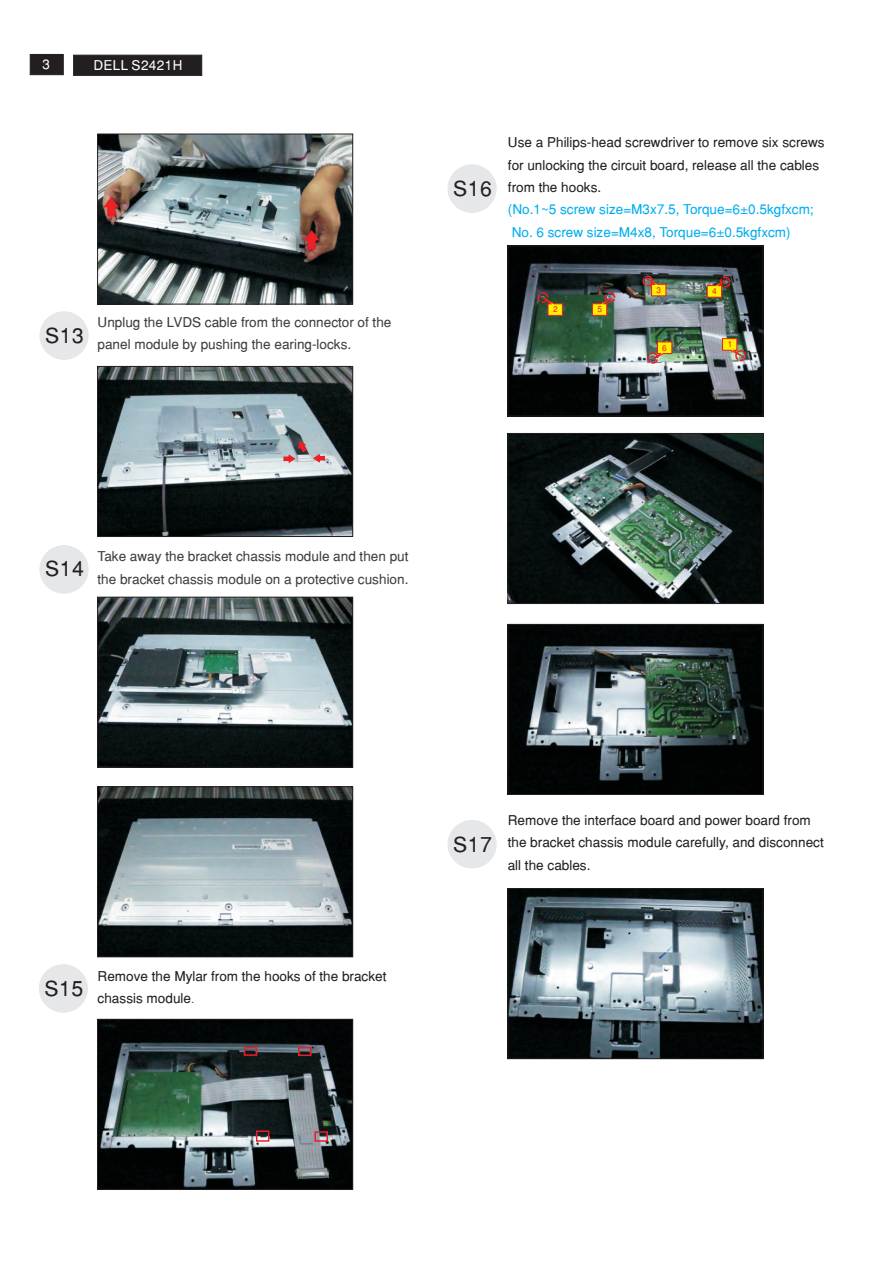
<style>
.page{position:relative;width:893px;height:1263px;background:#fff}
.page>*{position:absolute;margin:0;border:0;box-sizing:border-box;transform-origin:0 0}
.t1{font:21px "Helvetica";letter-spacing:.03em;color:#231f20}
.t2{font:13.5px/22.4px "Helvetica";color:#231f20}
.t3{font:13.5px/22.4px "Helvetica";color:#3e3e3f}
.t4{font:13.5px "Helvetica";letter-spacing:.03em;color:#fff}
.t5{font:8.25px "Helvetica";color:#ee1d23}
.s1{color:#00aeef}
.s2{font-family:"Helvetica Neue LT Std";color:#00aeef}
.s3{font-family:"Adobe Ming Std";font-weight:300}
</style>
<div class="page">
<div style="left:40px;top:312px;width:48px;height:48px;background:#e6e7e9;border:1px solid #e6e7e9;border-radius:50%"></div>
<div style="left:40px;top:545px;width:48px;height:48px;background:#e6e7e9;border:1px solid #e6e7e9;border-radius:50%"></div>
<img style="left:510px;top:890px;width:251px;height:167px">
<div style="left:508px;top:888px;width:255px;height:171px;border:1px solid #231f20"></div>
<div style="left:448px;top:165px;width:48px;height:48px;background:#e6e7e9;border:1px solid #e6e7e9;border-radius:50%"></div>
<div style="left:448px;top:820px;width:48px;height:48px;background:#e6e7e9;border:1px solid #e6e7e9;border-radius:50%"></div>
<div style="left:39px;top:964px;width:49px;height:48px;background:#e6e7e9;border:1px solid #e6e7e9;border-radius:50%"></div>
<img style="left:510px;top:435px;width:251px;height:167px">
<div style="left:508px;top:433px;width:255px;height:171px;border:1px solid #231f20"></div>
<img style="left:510px;top:626px;width:251px;height:167px">
<div style="left:508px;top:624px;width:255px;height:171px;border:1px solid #231f20"></div>
<img style="left:99px;top:789px;width:252px;height:166px">
<div style="left:97px;top:787px;width:256px;height:170px;border:1px solid #231f20"></div>
<div style="left:30px;top:54px;width:33px;height:21px;background:#231f20;border:1px solid #231f20"></div>
<div style="left:73px;top:55px;width:129px;height:21px;background:#231f20;border:1px solid #231f20"></div>
<img style="left:99px;top:368px;width:252px;height:167px">
<div style="left:97px;top:366px;width:256px;height:171px;border:1px solid #231f20"></div>
<svg style="left:313px;top:453px;width:12px;height:10px"></svg>
<svg style="left:283px;top:441px;width:24px;height:23px"></svg>
<img style="left:99px;top:136px;width:252px;height:166px">
<div style="left:97px;top:134px;width:256px;height:170px;border:1px solid #231f20"></div>
<svg style="left:303px;top:230px;width:17px;height:20px"></svg>
<svg style="left:103px;top:197px;width:16px;height:20px"></svg>
<img style="left:510px;top:248px;width:251px;height:166px">
<div style="left:508px;top:246px;width:255px;height:170px;border:1px solid #231f20"></div>
<svg style="left:641px;top:275px;width:26px;height:22px"></svg>
<div style="left:642px;top:276px;width:11px;height:10px;border:1px dashed #ee1d23;border-radius:50%"></div>
<svg style="left:706px;top:276px;width:26px;height:22px"></svg>
<svg style="left:647px;top:341px;width:26px;height:22px"></svg>
<div style="left:647px;top:353px;width:11px;height:11px;border:1px dashed #ee1d23;border-radius:50%"></div>
<svg style="left:537px;top:294px;width:26px;height:22px"></svg>
<div style="left:538px;top:292px;width:10px;height:11px;border:1px dashed #ee1d23;border-radius:50%"></div>
<svg style="left:592px;top:294px;width:25px;height:22px"></svg>
<div style="left:720px;top:277px;width:11px;height:11px;border:1px dashed #ee1d23;border-radius:50%"></div>
<div style="left:605px;top:292px;width:10px;height:11px;border:1px dashed #ee1d23;border-radius:50%"></div>
<div style="left:735px;top:350px;width:11px;height:11px;border:1px dashed #ee1d23;border-radius:50%"></div>
<svg style="left:722px;top:338px;width:25px;height:22px"></svg>
<img style="left:99px;top:1021px;width:252px;height:167px">
<div style="left:97px;top:1019px;width:256px;height:171px;border:1px solid #231f20"></div>
<div style="left:314px;top:1131px;width:14px;height:11px;border:1px solid #ee1d23"></div>
<div style="left:298px;top:1047px;width:13px;height:9px;border:1px solid #ee1d23"></div>
<div style="left:244px;top:1047px;width:13px;height:9px;border:1px solid #ee1d23"></div>
<div style="left:256px;top:1130px;width:13px;height:12px;border:1px solid #ee1d23"></div>
<img style="left:99px;top:599px;width:252px;height:166px">
<div style="left:97px;top:597px;width:256px;height:170px;border:1px solid #231f20"></div>
<p class="t4" style="left:42px;top:56px;width:9px">3</p>
<p class="t4" style="left:93px;top:60px;width:91px">DELL S2421H</p>
<h1 class="t1" style="left:45px;top:327px;width:40px">S13</h1>
<p class="t3" style="left:98px;top:312px;width:295px">Unplug the LVDS cable from the connector of the panel module by pushing the earing-locks.</p>
<h1 class="t1" style="left:453px;top:180px;width:40px">S16</h1>
<p class="t2" style="left:508px;top:133px;width:318px">Use a Philips-head screwdriver to remove six screws for unlocking the circuit board, release all the cables from the hooks.<br><span class="s1">(No.1~5 screw size=M3x7.5, Torque=6</span><span class="s2">±</span><span class="s1">0.5kgfxcm; No. 6 screw size=M4x8, Torque=6</span><span class="s2">±</span><span class="s1">0.5kgfxcm)</span></p>
<p class="t5" style="left:553px;top:306px;width:6px">2</p>
<p class="t5" style="left:597px;top:306px;width:6px">5</p>
<p class="t5" style="left:657px;top:287px;width:6px">3</p>
<p class="t5" style="left:712px;top:288px;width:6px">4</p>
<p class="t5" style="left:662px;top:344px;width:6px">6</p>
<p class="t5" style="left:728px;top:341px;width:6px">1</p>
<h1 class="t1" style="left:45px;top:561px;width:40px">S14</h1>
<p class="t3" style="left:98px;top:547px;width:312px">Take away the bracket chassis module and then put the bracket chassis module on a protective cushion.</p>
<h1 class="t1" style="left:45px;top:980px;width:40px">S15</h1>
<p class="t2" style="left:98px;top:966px;width:290px">Remove the Mylar from the hooks of the bracket chassis module<span class="s3">.</span></p>
<h1 class="t1" style="left:453px;top:836px;width:40px">S17</h1>
<p class="t2" style="left:508px;top:810px;width:317px">Remove the interface board and power board from the bracket chassis module carefully, and disconnect all the cables.</p>
</div>
